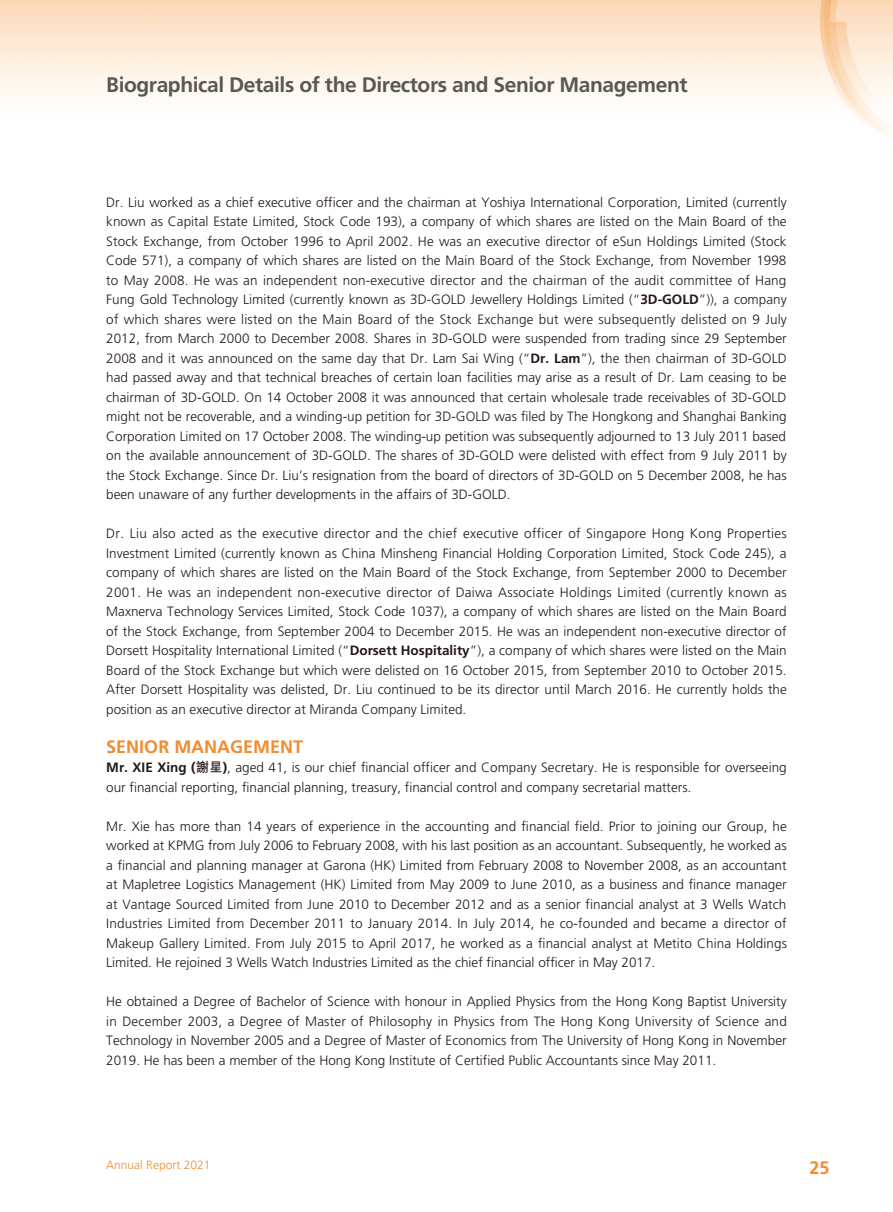
<style>
.page{position:relative;width:893px;height:1212px;background:#fff}
.page>*{position:absolute;margin:0;border:0;box-sizing:border-box;transform-origin:0 0}
.t1{font:700 21px "Frutiger LT Std";letter-spacing:-.02em;color:#595857}
.t2{font:700 18px "Frutiger LT Std";color:#f18c31}
.t3{font:300 13.5px/19.5px "Frutiger LT Std";color:#231916;text-align:justify}
.t4{font:300 12px "Frutiger LT Std";color:#f18c31}
.s1{font-weight:700}
.s2{font-family:"M Hei HK";font-weight:700}
</style>
<div class="page">
<img style="left:0;top:0;width:893px;height:137px">
<h1 class="t1" style="left:106px;top:72px;width:583px">Biographical Details of the Directors and Senior Management</h1>
<p class="t3" style="left:106px;top:193px;width:682px">Dr. Liu worked as a chief executive officer and the chairman at Yoshiya International Corporation, Limited (currently known as Capital Estate Limited, Stock Code 193), a company of which shares are listed on the Main Board of the Stock Exchange, from October 1996 to April 2002. He was an executive director of eSun Holdings Limited (Stock Code 571), a company of which shares are listed on the Main Board of the Stock Exchange, from November 1998 to May 2008. He was an independent non-executive director and the chairman of the audit committee of Hang Fung Gold Technology Limited (currently known as 3D-GOLD Jewellery Holdings Limited (“<span class="s1">3D-GOLD</span>”)), a company of which shares were listed on the Main Board of the Stock Exchange but were subsequently delisted on 9 July 2012, from March 2000 to December 2008. Shares in 3D-GOLD were suspended from trading since 29 September 2008 and it was announced on the same day that Dr. Lam Sai Wing (“<span class="s1">Dr. Lam</span>”), the then chairman of 3D-GOLD had passed away and that technical breaches of certain loan facilities may arise as a result of Dr. Lam ceasing to be chairman of 3D-GOLD. On 14 October 2008 it was announced that certain wholesale trade receivables of 3D-GOLD might not be recoverable, and a winding-up petition for 3D-GOLD was filed by The Hongkong and Shanghai Banking Corporation Limited on 17 October 2008. The winding-up petition was subsequently adjourned to 13 July 2011 based on the available announcement of 3D-GOLD. The shares of 3D-GOLD were delisted with effect from 9 July 2011 by the Stock Exchange. Since Dr. Liu’s resignation from the board of directors of 3D-GOLD on 5 December 2008, he has been unaware of any further developments in the affairs of 3D-GOLD.</p>
<p class="t3" style="left:106px;top:524px;width:682px">Dr. Liu also acted as the executive director and the chief executive officer of Singapore Hong Kong Properties Investment Limited (currently known as China Minsheng Financial Holding Corporation Limited, Stock Code 245), a company of which shares are listed on the Main Board of the Stock Exchange, from September 2000 to December 2001. He was an independent non-executive director of Daiwa Associate Holdings Limited (currently known as Maxnerva Technology Services Limited, Stock Code 1037), a company of which shares are listed on the Main Board of the Stock Exchange, from September 2004 to December 2015. He was an independent non-executive director of Dorsett Hospitality International Limited (“<span class="s1">Dorsett Hospitality</span>”), a company of which shares were listed on the Main Board of the Stock Exchange but which were delisted on 16 October 2015, from September 2010 to October 2015.<br>After Dorsett Hospitality was delisted, Dr. Liu continued to be its director until March 2016. He currently holds the position as an executive director at Miranda Company Limited.</p>
<h2 class="t2" style="left:106px;top:736px;width:199px">SENIOR MANAGEMENT</h2>
<p class="t3" style="left:106px;top:758px;width:682px"><span class="s1">Mr. XIE Xing (</span><span class="s2">謝星</span><span class="s1">)</span>, aged 41, is our chief financial officer and Company Secretary. He is responsible for overseeing our financial reporting, financial planning, treasury, financial control and company secretarial matters.</p>
<p class="t3" style="left:106px;top:817px;width:682px">Mr. Xie has more than 14 years of experience in the accounting and financial field. Prior to joining our Group, he worked at KPMG from July 2006 to February 2008, with his last position as an accountant. Subsequently, he worked as a financial and planning manager at Garona (HK) Limited from February 2008 to November 2008, as an accountant at Mapletree Logistics Management (HK) Limited from May 2009 to June 2010, as a business and finance manager at Vantage Sourced Limited from June 2010 to December 2012 and as a senior financial analyst at 3 Wells Watch Industries Limited from December 2011 to January 2014. In July 2014, he co-founded and became a director of Makeup Gallery Limited. From July 2015 to April 2017, he worked as a financial analyst at Metito China Holdings Limited. He rejoined 3 Wells Watch Industries Limited as the chief financial officer in May 2017.</p>
<p class="t3" style="left:106px;top:992px;width:682px">He obtained a Degree of Bachelor of Science with honour in Applied Physics from the Hong Kong Baptist University in December 2003, a Degree of Master of Philosophy in Physics from The Hong Kong University of Science and Technology in November 2005 and a Degree of Master of Economics from The University of Hong Kong in November 2019. He has been a member of the Hong Kong Institute of Certified Public Accountants since May 2011.</p>
<p class="t4" style="left:106px;top:1158px;width:106px">Annual Report 2021</p>
<h2 class="t2" style="left:810px;top:1157px;width:22px">25</h2>
</div>
